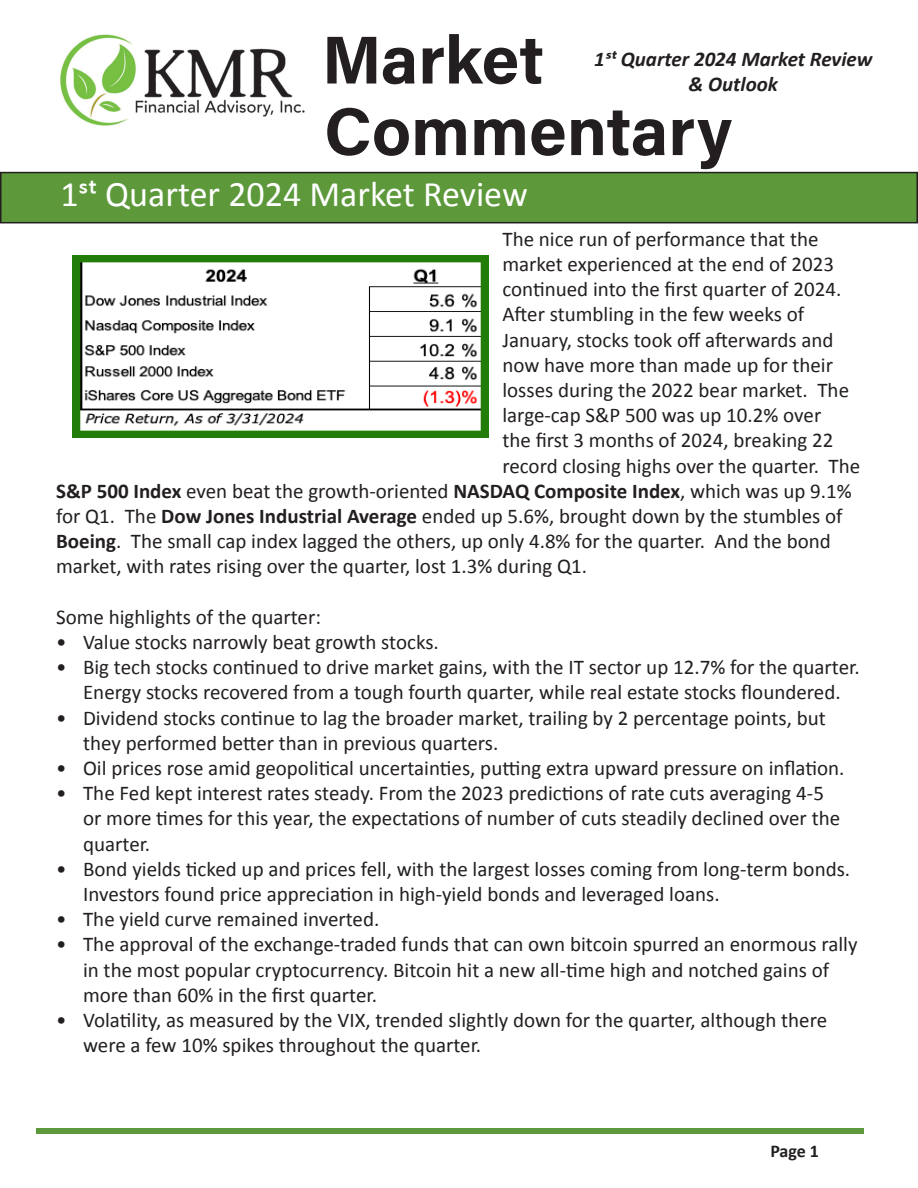
<style>
.page{position:relative;width:918px;height:1188px;background:#fff}
.page>*{position:absolute;margin:0;border:0;box-sizing:border-box;transform-origin:0 0}
.Newsletter_Title{font:700 67.65px "Acumin Pro";color:#231f20}
.t1{font:36px "Calibri";color:#fff}
.t2{font:21px/25.2px "Calibri";color:#231f20}
.t3{font:italic 700 21px/25.2px "Calibri";color:#231f20;text-align:center}
.t4{font:700 18px "Calibri";color:#231f20}
.s1{font-weight:700}
</style>
<div class="page">
<div style="left:36px;top:1128px;width:828px;height:6px;background:#5d993b"></div>
<img style="left:60px;top:34px;width:245px;height:92px">
<div style="left:1px;top:173px;width:916px;height:50px;background:#5d993b"></div>
<div style="left:0;top:172px;width:918px;height:51px;border:2px solid #231f20"></div>
<img style="left:72px;top:255px;width:417px;height:182px">
<p class="Newsletter_Title" style="left:322px;top:12px;width:224px">Market</p>
<p class="t3" style="left:594px;top:46px;width:280px">1st Quarter 2024 Market Review &amp; Outlook</p>
<p class="Newsletter_Title" style="left:324px;top:84px;width:410px">Commentary</p>
<p class="t1" style="left:60px;top:171px;width:469px">1st Quarter 2024 Market Review</p>
<p class="t2" style="left:502px;top:226px;width:318px">The nice run of performance that the</p>
<p class="t2" style="left:502px;top:251px;width:333px">market experienced at the end of 2023</p>
<p class="t2" style="left:502px;top:277px;width:340px">continued into the first quarter of 2024.</p>
<p class="t2" style="left:502px;top:302px;width:303px">After stumbling in the few weeks of</p>
<p class="t2" style="left:502px;top:327px;width:333px">January, stocks took off afterwards and</p>
<p class="t2" style="left:502px;top:352px;width:332px">now have more than made up for their</p>
<p class="t2" style="left:502px;top:377px;width:348px">losses during the 2022 bear market. The</p>
<p class="t2" style="left:502px;top:403px;width:320px">large-cap S&amp;P 500 was up 10.2% over</p>
<p class="t2" style="left:502px;top:428px;width:332px">the first 3 months of 2024, breaking 22</p>
<p class="t2" style="left:502px;top:453px;width:359px">record closing highs over the quarter. The</p>
<p class="t2" style="left:56px;top:478px;width:797px"><span class="s1">S&amp;P 500 Index</span> even beat the growth-oriented <span class="s1">NASDAQ Composite Index</span>, which was up 9.1%</p>
<p class="t2" style="left:56px;top:503px;width:788px">for Q1. The <span class="s1">Dow Jones Industrial Average</span> ended up 5.6%, brought down by the stumbles of</p>
<p class="t2" style="left:56px;top:529px;width:776px"><span class="s1">Boeing</span>. The small cap index lagged the others, up only 4.8% for the quarter. And the bond</p>
<p class="t2" style="left:56px;top:554px;width:533px">market, with rates rising over the quarter, lost 1.3% during Q1.</p>
<p class="t2" style="left:56px;top:604px;width:266px">Some highlights of the quarter:</p>
<p class="t2" style="left:56px;top:629px;width:384px">• Value stocks narrowly beat growth stocks.</p>
<p class="t2" style="left:56px;top:655px;width:805px;text-align:center">• Big tech stocks continued to drive market gains, with the IT sector up 12.7% for the quarter.<br>Energy stocks recovered from a tough fourth quarter, while real estate stocks floundered.</p>
<p class="t2" style="left:83px;top:705px;width:744px;text-indent:-27px">• Dividend stocks continue to lag the broader market, trailing by 2 percentage points, but they performed better than in previous quarters.</p>
<p class="t2" style="left:56px;top:755px;width:790px">• Oil prices rose amid geopolitical uncertainties, putting extra upward pressure on inflation.</p>
<p class="t2" style="left:83px;top:781px;width:759px;text-indent:-27px">• The Fed kept interest rates steady. From the 2023 predictions of rate cuts averaging 4-5 or more times for this year, the expectations of number of cuts steadily declined over the quarter.</p>
<p class="t2" style="left:83px;top:856px;width:769px;text-indent:-27px">• Bond yields ticked up and prices fell, with the largest losses coming from long-term bonds.<br>Investors found price appreciation in high-yield bonds and leveraged loans.</p>
<p class="t2" style="left:56px;top:907px;width:325px">• The yield curve remained inverted.</p>
<p class="t2" style="left:83px;top:932px;width:776px;text-indent:-27px">• The approval of the exchange-traded funds that can own bitcoin spurred an enormous rally in the most popular cryptocurrency. Bitcoin hit a new all-time high and notched gains of more than 60% in the first quarter.</p>
<p class="t2" style="left:83px;top:1007px;width:746px;text-indent:-27px">• Volatility, as measured by the VIX, trended slightly down for the quarter, although there were a few 10% spikes throughout the quarter.</p>
<p class="t4" style="left:770px;top:1139px;width:50px">Page 1</p>
</div>
